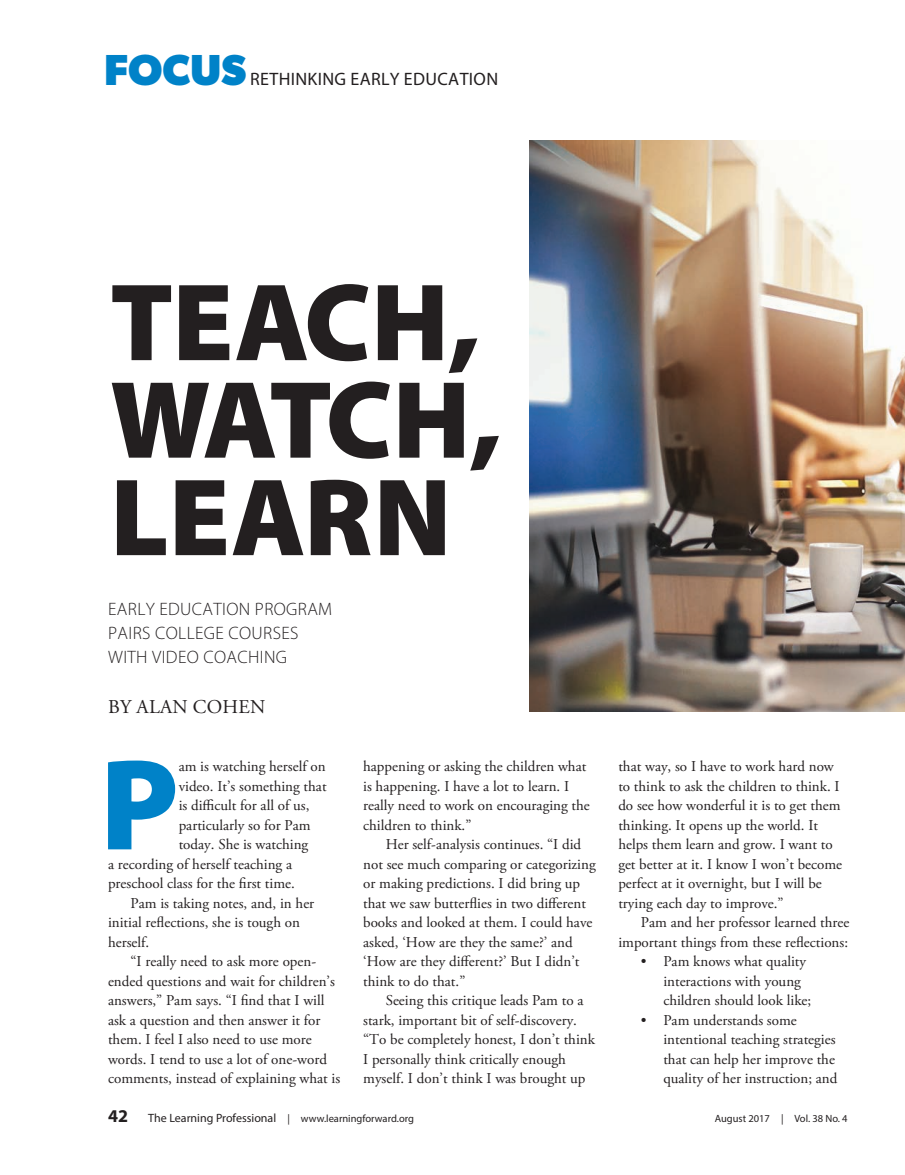
<style>
.page{position:relative;width:905px;height:1175px;background:#fff}
.page>*{position:absolute;margin:0;border:0;box-sizing:border-box;transform-origin:0 0}
.body{font:900 130.8px "Myriad Pro";color:#0082c8}
.myriad_box{font:900 111px/97.5px "Myriad Pro";letter-spacing:-.005em;color:#231f20}
.t1{font:700 43.5px "Gibson";color:#0082c8}
.body-2{font:19.5px "Adobe Garamond Pro";letter-spacing:.015em;color:#231f20}
.box{font:300 18px/24px "Myriad Pro";letter-spacing:.02em;color:#231f20}
.t2{font:18px "Myriad Pro";letter-spacing:.02em;color:#231f20}
.body-3{font:15px/19.5px "Adobe Garamond Pro";color:#231f20}
.t3{font:10.5px "Myriad Pro";color:#231f20}
.s1{font-weight:700;font-size:18px}
.s2{font-size:12px}
</style>
<div class="page">
<img style="left:529px;top:140px;width:375px;height:571px">
<p class="t1" style="left:104px;top:44px;width:144px">FOCUS</p>
<p class="t2" style="left:250px;top:68px;width:250px">RETHINKING EARLY EDUCATION</p>
<p class="myriad_box" style="left:110px;top:269px;width:393px">TEACH,<br>WATCH,<br>LEARN</p>
<p class="box" style="left:108px;top:596px;width:225px">EARLY EDUCATION PROGRAM<br>PAIRS COLLEGE COURSES<br>WITH VIDEO COACHING</p>
<p class="body-2" style="left:108px;top:695px;width:159px">BY ALAN COHEN</p>
<p class="body" style="left:100px;top:718px;width:80px">P</p>
<p class="body-3" style="left:179px;top:757px;width:148px">am is watching herself on</p>
<p class="body-3" style="left:179px;top:777px;width:149px">video. It’s something that</p>
<p class="body-3" style="left:179px;top:796px;width:132px">is difficult for all of us,</p>
<p class="body-3" style="left:179px;top:816px;width:133px">particularly so for Pam</p>
<p class="body-3" style="left:179px;top:835px;width:131px">today. She is watching</p>
<p class="body-3" style="left:108px;top:855px;width:185px">a recording of herself teaching a</p>
<p class="body-3" style="left:108px;top:874px;width:188px">preschool class for the first time.</p>
<p class="body-3" style="left:108px;top:894px;width:208px;text-indent:22px">Pam is taking notes, and, in her initial reflections, she is tough on herself.</p>
<p class="body-3" style="left:108px;top:952px;width:234px;text-indent:22px">“I really need to ask more open&shy;ended questions and wait for children’s answers,” Pam says. “I find that I will ask a question and then answer it for them. I feel I also need to use more words. I tend to use a lot of one-word comments, instead of explaining what is</p>
<p class="body-3" style="left:363px;top:757px;width:228px">happening or asking the children what is happening. I have a lot to learn. I really need to work on encouraging the children to think.”</p>
<p class="body-3" style="left:363px;top:835px;width:234px;text-indent:22px">Her self-analysis continues. “I did not see much comparing or categorizing or making predictions. I did bring up that we saw butterflies in two different books and looked at them. I could have asked, ‘How are they the same?’ and ‘How are they different?’ But I didn’t think to do that.”</p>
<p class="body-3" style="left:363px;top:991px;width:233px;text-indent:22px">Seeing this critique leads Pam to a stark, important bit of self-discovery. “To be completely honest, I don’t think I personally think critically enough myself. I don’t think I was brought up</p>
<p class="body-3" style="left:618px;top:757px;width:225px">that way, so I have to work hard now to think to ask the children to think. I do see how wonderful it is to get them thinking. It opens up the world. It helps them learn and grow. I want to get better at it. I know I won’t become perfect at it overnight, but I will be trying each day to improve.”</p>
<p class="body-3" style="left:618px;top:913px;width:233px;text-align:right">Pam and her professor learned three important things from these reflections:</p>
<p class="body-3" style="left:663px;top:952px;width:149px;text-indent:-22px">• Pam knows what quality interactions with young children should look like;</p>
<p class="body-3" style="left:663px;top:1011px;width:175px;text-indent:-22px">• Pam understands some intentional teaching strategies that can help her improve the quality of her instruction; and</p>
<p class="t3" style="left:108px;top:1112px;width:307px"><span class="s1">42</span> <span class="s2">The Learning Professional</span> | www.learningforward.org</p>
<p class="t3" style="left:714px;top:1112px;width:134px">August 2017 | Vol. 38 No. 4</p>
</div>
